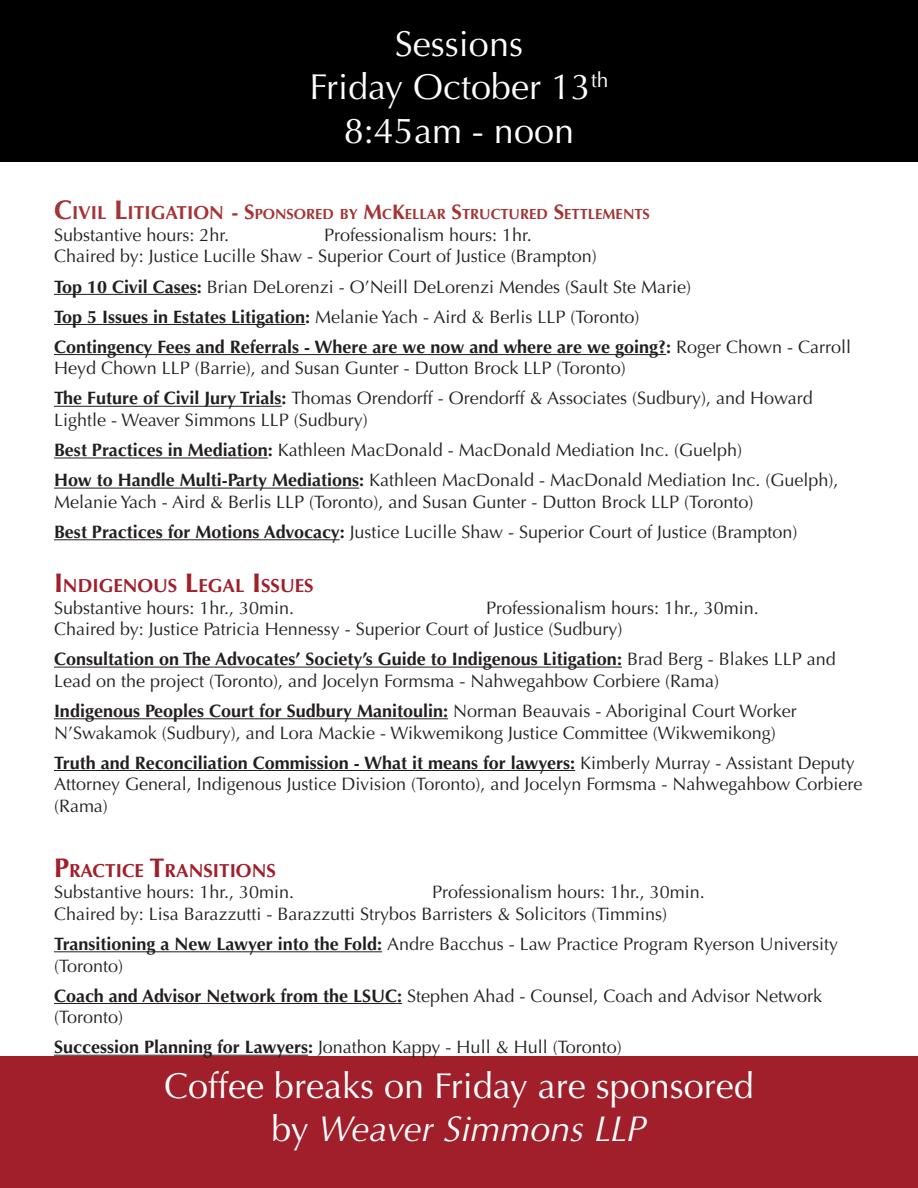
<style>
.page{position:relative;width:918px;height:1188px;background:#fff}
.page>*{position:absolute;margin:0;border:0;box-sizing:border-box;transform-origin:0 0}
.t1{font:36px "Optima";color:#fff}
.t2{font:italic 36px "Optima";color:#fff}
.t3{font:700 18.9px "Optima";color:#a01f2b}
.t4{font:18px/21.6px "Optima";color:#231f20}
.t5{font:700 14.7px "Optima";color:#a53435}
.s1{font-size:27px}
.s2{font-size:18.9px}
.s3{font-size:21px}
.s4{font-weight:700}
.s5{font-style:normal}
</style>
<div class="page">
<div style="left:0;top:0;width:918px;height:162px;background:#000"></div>
<div style="left:0;top:1056px;width:918px;height:132px;background:#a01f2b"></div>
<hr style="left:54px;top:294px;width:143px;height:1px;background:#231f20">
<hr style="left:54px;top:324px;width:251px;height:1px;background:#231f20">
<hr style="left:54px;top:354px;width:612px;height:1px;background:#231f20">
<hr style="left:54px;top:406px;width:228px;height:1px;background:#231f20">
<hr style="left:54px;top:458px;width:214px;height:1px;background:#231f20">
<hr style="left:54px;top:488px;width:305px;height:1px;background:#231f20">
<hr style="left:54px;top:539px;width:286px;height:1px;background:#231f20">
<hr style="left:54px;top:667px;width:568px;height:1px;background:#231f20">
<hr style="left:54px;top:718px;width:394px;height:1px;background:#231f20">
<hr style="left:54px;top:770px;width:521px;height:1px;background:#231f20">
<hr style="left:54px;top:951px;width:328px;height:1px;background:#231f20">
<hr style="left:54px;top:1003px;width:348px;height:1px;background:#231f20">
<hr style="left:54px;top:1055px;width:254px;height:1px;background:#231f20">
<p class="t1" style="left:395px;top:23px;width:130px">Sessions</p>
<p class="t1" style="left:309px;top:66px;width:301px">Friday October 13<sup>th</sup></p>
<p class="t1" style="left:344px;top:110px;width:232px">8:45am - noon</p>
<p class="t5" style="left:54px;top:206px;width:597px"><span class="s1">C</span><span class="s2">IVIL</span> <span class="s1">L</span><span class="s2">ITIGATION</span> <span class="s3">- S</span>PONSORED BY <span class="s3">M</span>C<span class="s3">K</span>ELLAR <span class="s3">S</span>TRUCTURED <span class="s3">S</span>ETTLEMENTS</p>
<p class="t4" style="left:54px;top:224px;width:177px">Substantive hours: 2hr.</p>
<p class="t4" style="left:324px;top:224px;width:209px">Professionalism hours: 1hr.</p>
<p class="t4" style="left:54px;top:246px;width:544px">Chaired by: Justice Lucille Shaw - Superior Court of Justice (Brampton)</p>
<p class="t4" style="left:54px;top:276px;width:639px"><span class="s4">Top 10 Civil Cases:</span> Brian DeLorenzi - O’Neill DeLorenzi Mendes (Sault Ste Marie)</p>
<p class="t4" style="left:54px;top:306px;width:587px"><span class="s4">Top 5 Issues in Estates Litigation:</span> Melanie Yach - Aird &amp; Berlis LLP (Toronto)</p>
<p class="t4" style="left:54px;top:336px;width:799px"><span class="s4">Contingency Fees and Referrals - Where are we now and where are we going?:</span> Roger Chown - Carroll<br>Heyd Chown LLP (Barrie), and Susan Gunter - Dutton Brock LLP (Toronto)</p>
<p class="t4" style="left:54px;top:388px;width:760px"><span class="s4">The Future of Civil Jury Trials:</span> Thomas Orendorff - Orendorff &amp; Associates (Sudbury), and Howard<br>Lightle - Weaver Simmons LLP (Sudbury)</p>
<p class="t4" style="left:54px;top:440px;width:690px"><span class="s4">Best Practices in Mediation:</span> Kathleen MacDonald - MacDonald Mediation Inc. (Guelph)</p>
<p class="t4" style="left:54px;top:470px;width:786px"><span class="s4">How to Handle Multi-Party Mediations:</span> Kathleen MacDonald - MacDonald Mediation Inc. (Guelph),<br>Melanie Yach - Aird &amp; Berlis LLP (Toronto), and Susan Gunter - Dutton Brock LLP (Toronto)</p>
<p class="t4" style="left:54px;top:521px;width:745px"><span class="s4">Best Practices for Motions Advocacy:</span> Justice Lucille Shaw - Superior Court of Justice (Brampton)</p>
<p class="t3" style="left:54px;top:575px;width:261px"><span class="s1">I</span> NDIGENOUS <span class="s1">L</span>EGAL <span class="s1">I</span> SSUES</p>
<p class="t4" style="left:54px;top:597px;width:242px">Substantive hours: 1hr., 30min.</p>
<p class="t4" style="left:486px;top:597px;width:274px">Professionalism hours: 1hr., 30min.</p>
<p class="t4" style="left:54px;top:619px;width:570px">Chaired by: Justice Patricia Hennessy - Superior Court of Justice (Sudbury)</p>
<p class="t4" style="left:54px;top:649px;width:783px"><span class="s4">Consultation on The Advocates’ Society’s Guide to Indigenous Litigation:</span> Brad Berg - Blakes LLP and<br>Lead on the project (Toronto), and Jocelyn Formsma - Nahwegahbow Corbiere (Rama)</p>
<p class="t4" style="left:54px;top:700px;width:744px"><span class="s4">Indigenous Peoples Court for Sudbury Manitoulin:</span> Norman Beauvais - Aboriginal Court Worker<br>N’Swakamok (Sudbury), and Lora Mackie - Wikwemikong Justice Committee (Wikwemikong)</p>
<p class="t4" style="left:54px;top:752px;width:810px"><span class="s4">Truth and Reconciliation Commission - What it means for lawyers:</span> Kimberly Murray - Assistant Deputy<br>Attorney General, Indigenous Justice Division (Toronto), and Jocelyn Formsma - Nahwegahbow Corbiere (Rama)</p>
<p class="t3" style="left:54px;top:859px;width:223px"><span class="s1">P</span>RACTICE <span class="s1">T</span>RANSITIONS</p>
<p class="t4" style="left:54px;top:882px;width:242px">Substantive hours: 1hr., 30min.</p>
<p class="t4" style="left:432px;top:882px;width:274px">Professionalism hours: 1hr., 30min.</p>
<p class="t4" style="left:54px;top:903px;width:615px">Chaired by: Lisa Barazzutti - Barazzutti Strybos Barristers &amp; Solicitors (Timmins)</p>
<p class="t4" style="left:54px;top:933px;width:786px"><span class="s4">Transitioning a New Lawyer into the Fold:</span> Andre Bacchus - Law Practice Program Ryerson University (Toronto)</p>
<p class="t4" style="left:54px;top:985px;width:770px"><span class="s4">Coach and Advisor Network from the LSUC:</span> Stephen Ahad - Counsel, Coach and Advisor Network (Toronto)</p>
<p class="t4" style="left:54px;top:1037px;width:569px"><span class="s4">Succession Planning for Lawyers:</span> Jonathon Kappy - Hull &amp; Hull (Toronto)</p>
<p class="t1" style="left:164px;top:1065px;width:591px">Coffee breaks on Friday are sponsored</p>
<p class="t2" style="left:271px;top:1108px;width:377px"><span class="s5">by</span> Weaver Simmons LLP</p>
</div>
